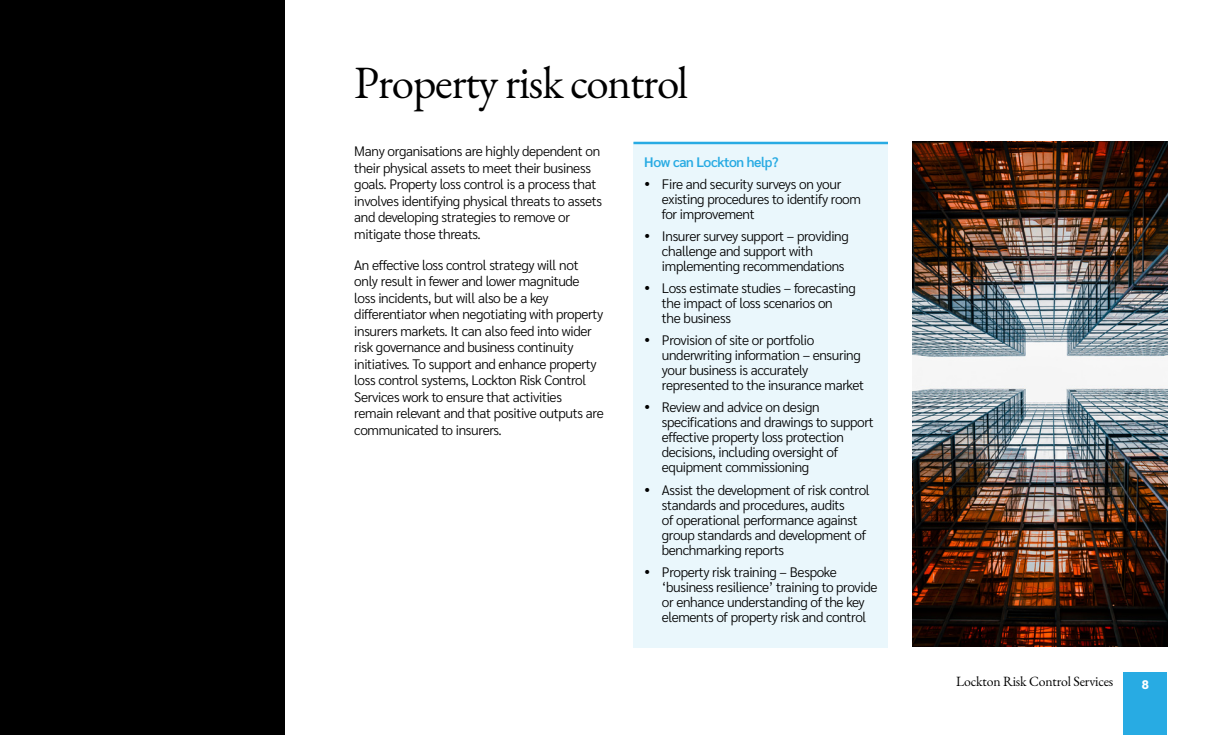
<style>
.page{position:relative;width:1230px;height:735px;background:#fff}
.page>*{position:absolute;margin:0;border:0;box-sizing:border-box;transform-origin:0 0}
.t1{font:45px "EB Garamond";letter-spacing:-.025em;color:#000}
.t2{font:300 13.75px/15px "Sarabun";letter-spacing:-.025em;color:#000}
.t3{font:13.75px "EB Garamond";letter-spacing:-.01em;color:#000}
.t4{font:600 13.75px "Sarabun";letter-spacing:-.025em;color:#28abe3}
.t5{font:800 12.5px "Sarabun";color:#fff}
</style>
<div class="page">
<div style="left:0;top:0;width:285px;height:735px;background:#000"></div>
<div style="left:634px;top:142px;width:254px;height:505px;background:#eaf7fc"></div>
<hr style="left:633px;top:142px;width:255px;height:2px;background:#28abe3">
<img style="left:913px;top:142px;width:254px;height:504px">
<div style="left:1123px;top:672px;width:44px;height:63px;background:#28abe3"></div>
<h1 class="t1" style="left:354px;top:54px;width:336px">Property risk control</h1>
<p class="t2" style="left:354px;top:143px;width:249px;line-height:16.5px">Many organisations are highly dependent on their physical assets to meet their business goals. Property loss control is a process that involves identifying physical threats to assets and developing strategies to remove or mitigate those threats.</p>
<p class="t2" style="left:354px;top:257px;width:251px;line-height:16.5px">An effective loss control strategy will not only result in fewer and lower magnitude loss incidents, but will also be a key differentiator when negotiating with property insurers markets. It can also feed into wider risk governance and business continuity initiatives. To support and enhance property loss control systems, Lockton Risk Control Services work to ensure that activities remain relevant and that positive outputs are communicated to insurers.</p>
<p class="t4" style="left:644px;top:154px;width:136px">How can Lockton help?</p>
<p class="t2" style="left:662px;top:177px;width:201px">Fire and security surveys on your existing procedures to identify room for improvement</p>
<p class="t2" style="left:662px;top:229px;width:188px">Insurer survey support – providing challenge and support with implementing recommendations</p>
<p class="t2" style="left:662px;top:281px;width:195px">Loss estimate studies – forecasting the impact of loss scenarios on<br>the business</p>
<p class="t2" style="left:662px;top:333px;width:204px">Provision of site or portfolio underwriting information – ensuring your business is accurately represented to the insurance market</p>
<p class="t2" style="left:662px;top:400px;width:213px">Review and advice on design specifications and drawings to support effective property loss protection decisions, including oversight of equipment commissioning</p>
<p class="t2" style="left:662px;top:482px;width:209px">Assist the development of risk control standards and procedures, audits<br>of operational performance against group standards and development of benchmarking reports</p>
<p class="t2" style="left:662px;top:564px;width:217px">Property risk training – Bespoke ‘business resilience’ training to provide or enhance understanding of the key elements of property risk and control</p>
<p class="t3" style="left:956px;top:673px;width:159px">Lockton Risk Control Services</p>
<p class="t5" style="left:1142px;top:678px;width:9px">8</p>
</div>
